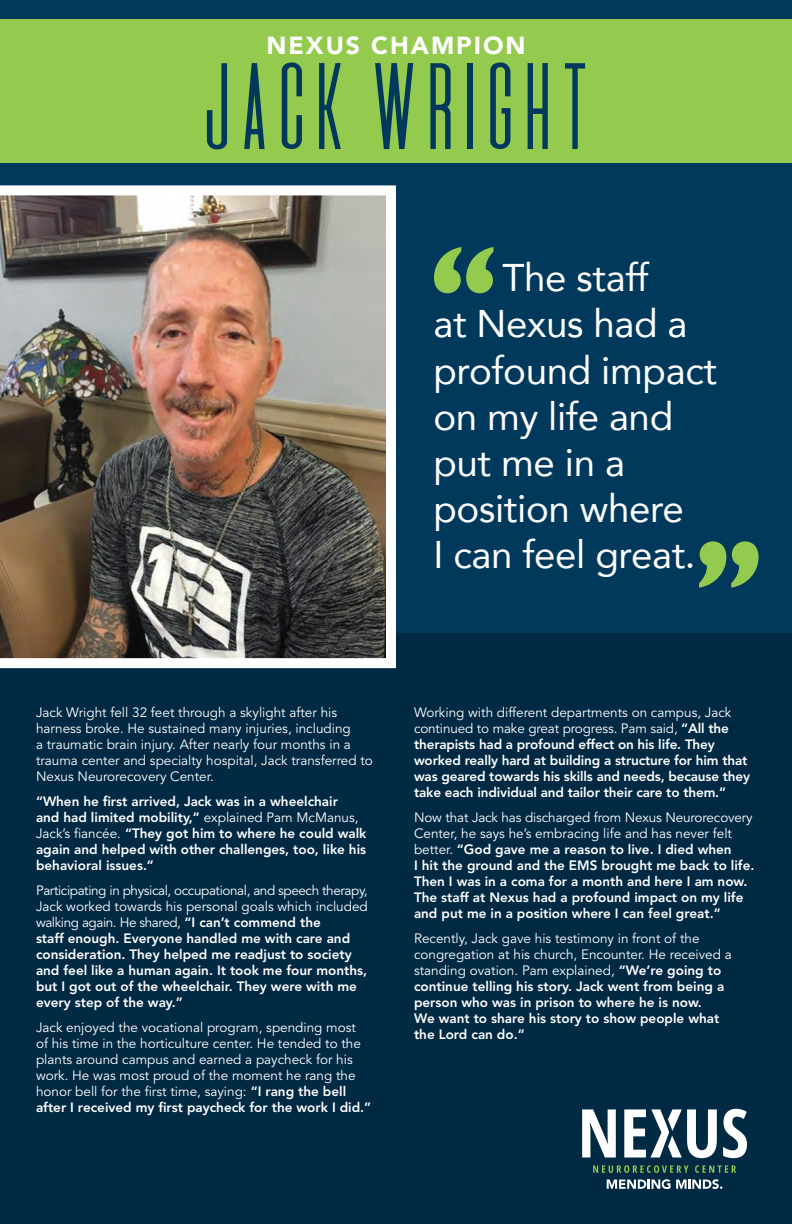
<style>
.page{position:relative;width:792px;height:1224px;background:#00395c}
.page>*{position:absolute;margin:0;border:0;box-sizing:border-box;transform-origin:0 0}
.t1{font:107.3px "De Valencia";letter-spacing:-.24em;color:#00395c}
.t2{font:38.5px/46.2px "Avenir";letter-spacing:-.01em;color:#fff}
.t3{font:900 24.6px "Avenir";letter-spacing:.08em;color:#fff}
.t4{font:800 13.5px/16px "Avenir";color:#fff}
.t5{font:13.5px/16px "Avenir";color:#fff}
.s1{font-weight:400}
.s2{font-weight:800}
</style>
<div class="page">
<div style="left:0;top:634px;width:792px;height:590px;background:#002943"></div>
<img style="left:0;top:185px;width:396px;height:483px">
<div style="left:0;top:19px;width:792px;height:144px;background:#94ca4e"></div>
<svg style="left:607px;top:1179px;width:115px;height:10px"></svg>
<svg style="left:582px;top:1109px;width:34px;height:48px"></svg>
<svg style="left:624px;top:1109px;width:93px;height:49px"></svg>
<svg style="left:723px;top:1109px;width:24px;height:49px"></svg>
<svg style="left:593px;top:1165px;width:95px;height:8px"></svg>
<svg style="left:695px;top:1165px;width:41px;height:8px"></svg>
<svg style="left:434px;top:247px;width:60px;height:46px"></svg>
<svg style="left:699px;top:541px;width:60px;height:47px"></svg>
<p class="t3" style="left:266px;top:24px;width:261px">NEXUS CHAMPION</p>
<p class="t1" style="left:185px;top:47px;width:423px">JACKWRIGHT</p>
<p class="t2" style="left:433px;top:254px;width:285px;text-indent:69px">The staff<br>at Nexus had a profound impact on my life and put me in a position where<br>I can feel great.</p>
<p class="t5" style="left:36px;top:705px;width:338px">Jack Wright fell 32 feet through a skylight after his harness broke. He sustained many injuries, including<br>a traumatic brain injury. After nearly four months in a trauma center and specialty hospital, Jack transferred to Nexus Neurorecovery Center.</p>
<p class="t4" style="left:36px;top:794px;width:332px">“When he first arrived, Jack was in a wheelchair<br>and had limited mobility,” <span class="s1">explained Pam McManus, Jack’s fiancée.</span> “They got him to where he could walk again and helped with other challenges, too, like his behavioral issues.”</p>
<p class="t4" style="left:36px;top:883px;width:333px"><span class="s1">Participating in physical, occupational, and speech therapy, Jack worked towards his personal goals which included walking again. He shared,</span> “I can’t commend the<br>staff enough. Everyone handled me with care and consideration. They helped me readjust to society and feel like a human again. It took me four months, but I got out of the wheelchair. They were with me every step of the way.”</p>
<p class="t5" style="left:36px;top:1020px;width:337px">Jack enjoyed the vocational program, spending most of his time in the horticulture center. He tended to the plants around campus and earned a paycheck for his work. He was most proud of the moment he rang the honor bell for the first time, saying: <span class="s2">“I rang the bell after I received my first paycheck for the work I did.”</span></p>
<p class="t4" style="left:414px;top:705px;width:338px"><span class="s1">Working with different departments on campus, Jack continued to make great progress. Pam said,</span> “All the therapists had a profound effect on his life. They worked really hard at building a structure for him that was geared towards his skills and needs, because they take each individual and tailor their care to them.”</p>
<p class="t4" style="left:414px;top:810px;width:342px"><span class="s1">Now that Jack has discharged from Nexus Neurorecovery Center, he says he’s embracing life and has never felt better.</span> “God gave me a reason to live. I died when<br>I hit the ground and the EMS brought me back to life.<br>Then I was in a coma for a month and here I am now.<br>The staff at Nexus had a profound impact on my life and put me in a position where I can feel great.”</p>
<p class="t4" style="left:414px;top:930px;width:319px"><span class="s1">Recently, Jack gave his testimony in front of the congregation at his church, Encounter. He received a standing ovation. Pam explained,</span> “We’re going to continue telling his story. Jack went from being a person who was in prison to where he is now.<br>We want to share his story to show people what the Lord can do.”</p>
</div>
